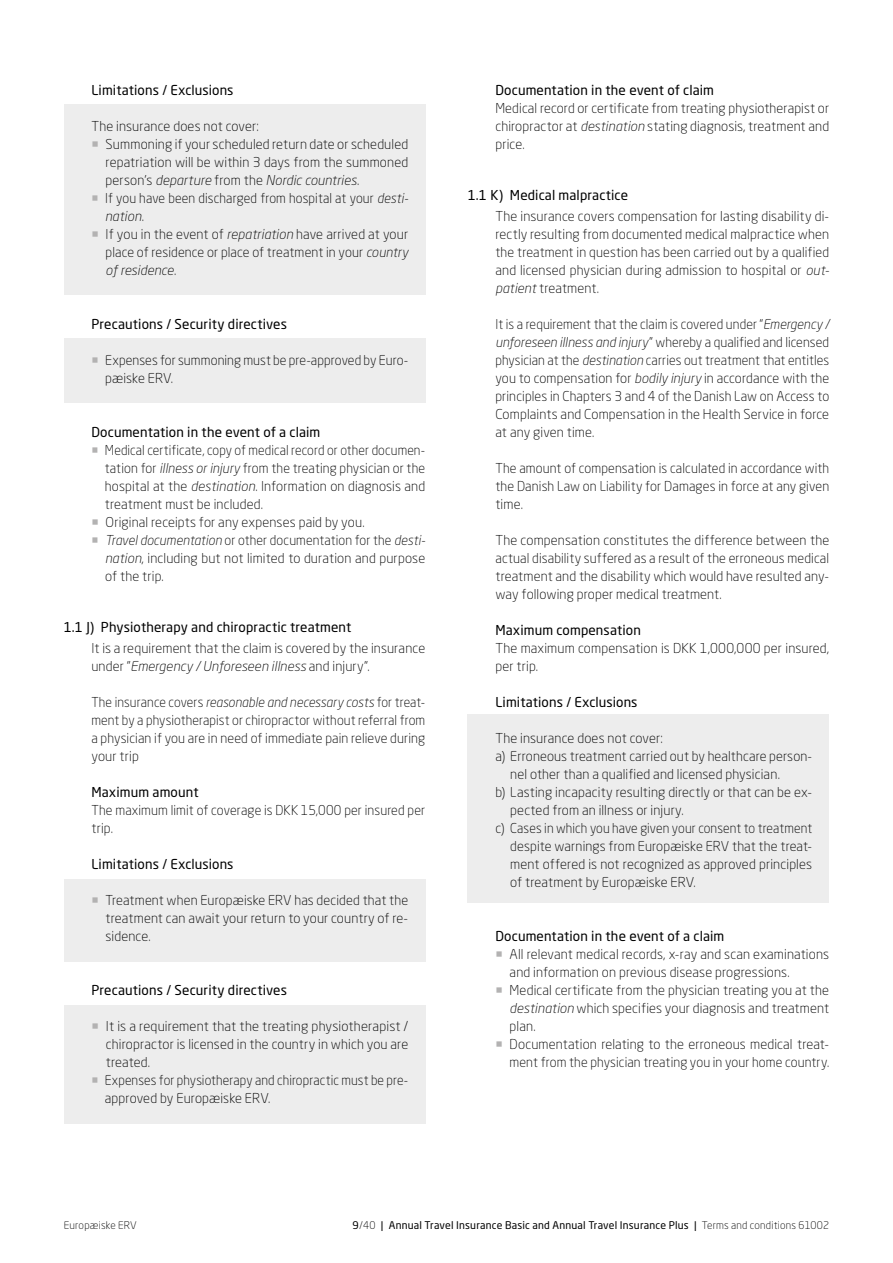
<style>
.page{position:relative;width:893px;height:1263px;background:#fff}
.page>*{position:absolute;margin:0;border:0;box-sizing:border-box;transform-origin:0 0}
.t1{font:300 13.5px/18px "Neo Sans W1 G";letter-spacing:.01em;color:#000;text-align:justify}
.t2{font:300 13.5px/18px "Neo Sans W1 G";letter-spacing:.01em;color:#000;text-align:justify;scale:.96 1}
.t3{font:300 13.5px/18px "Neo Sans W1 G";letter-spacing:.01em;color:#000;text-align:justify;scale:.95 1}
.t4{font:13.5px "Neo Sans W1 G";letter-spacing:.005em;color:#000}
.t5{font:italic 300 13.5px "Neo Sans Pro";letter-spacing:.01em;color:#000}
.t6{font:10.5px "Neo Sans W1 G";letter-spacing:.015em;color:#000}
.t7{font:300 10.5px "Neo Sans W1 G";letter-spacing:.02em;color:#000}
.s1{color:#b3b2b2}
.s2{font-family:"Neo Sans W1 G";font-style:normal}
.s3{font-family:"Neo Sans Pro";font-style:italic}
.s4{font-weight:300}
</style>
<div class="page">
<div style="left:468px;top:715px;width:361px;height:188px;background:#ededed"></div>
<div style="left:64px;top:105px;width:361px;height:190px;background:#ededed"></div>
<div style="left:64px;top:339px;width:361px;height:64px;background:#ededed"></div>
<div style="left:64px;top:879px;width:361px;height:82px;background:#ededed"></div>
<div style="left:64px;top:1005px;width:361px;height:118px;background:#ededed"></div>
<p class="t4" style="left:91px;top:82px;width:144px">Limitations / Exclusions</p>
<p class="t1" style="left:91px;top:117px;width:169px">The insurance does not cover:</p>
<p class="t1" style="left:91px;top:135px;width:318px;text-align:right"><span class="s1">○</span> Summoning if your scheduled return date or scheduled repatriation will be within 3 days from the summoned</p>
<p class="t5" style="left:106px;top:172px;width:255px"><span class="s2">person’s</span> departure <span class="s2">from the</span> Nordic countries<span class="s2">.</span></p>
<p class="t2" style="left:91px;top:189px;width:331px"><span class="s1">○</span> If you have been discharged from hospital at your <span class="s3">desti-</span></p>
<p class="t5" style="left:105px;top:208px;width:40px">nation<span class="s2">.</span></p>
<p class="t1" style="left:91px;top:225px;width:318px;text-align:right"><span class="s1">○</span> If you in the event of <span class="s3">repatriation</span> have arrived at your place of residence or place of treatment in your <span class="s3">country</span></p>
<p class="t5" style="left:106px;top:262px;width:72px">of residence<span class="s2">.</span></p>
<p class="t4" style="left:91px;top:316px;width:197px">Precautions / Security directives</p>
<p class="t1" style="left:105px;top:351px;width:305px;text-indent:-14px"><span class="s1">○</span> Expenses for summoning must be pre-approved by Euro&shy;pæiske ERV.</p>
<p class="t4" style="left:91px;top:424px;width:230px">Documentation in the event of a claim</p>
<p class="t3" style="left:105px;top:441px;width:339px;text-indent:-13px"><span class="s1">○</span> Medical certificate, copy of medical record or other documen&shy;tation for <span class="s3">illness or injury</span> from the treating physician or the hospital at the <span class="s3">destination</span>. Information on diagnosis and treatment must be included.</p>
<p class="t1" style="left:91px;top:513px;width:275px"><span class="s1">○</span> Original receipts for any expenses paid by you.</p>
<p class="t2" style="left:105px;top:531px;width:335px;text-indent:-14px"><span class="s1">○</span> <span class="s3">Travel documentation</span> or other documentation for the <span class="s3">desti&shy;nation</span>, including but not limited to duration and purpose of the trip.</p>
<p class="t4" style="left:64px;top:619px;width:289px">1.1 J) Physiotherapy and chiropractic treatment</p>
<p class="t1" style="left:91px;top:639px;width:335px">It is a requirement that the claim is covered by the insurance</p>
<p class="t5" style="left:91px;top:658px;width:280px"><span class="s2">under ”</span>Emergency / Unforeseen illness <span class="s2">and injury”.</span></p>
<p class="t3" style="left:91px;top:693px;width:353px">The insurance covers <span class="s3">reasonable and necessary costs</span> for treat&shy;ment by a physiotherapist or chiropractor without referral from a physician if you are in need of immediate pain relieve during your trip</p>
<p class="t4" style="left:91px;top:784px;width:109px">Maximum amount</p>
<p class="t1" style="left:91px;top:801px;width:335px">The maximum limit of coverage is DKK 15,000 per insured per trip.</p>
<p class="t4" style="left:91px;top:856px;width:144px">Limitations / Exclusions</p>
<p class="t1" style="left:106px;top:891px;width:304px;text-indent:-14px"><span class="s1">○</span> Treatment when Europæiske ERV has decided that the treatment can await your return to your country of re&shy;sidence.</p>
<p class="t4" style="left:91px;top:982px;width:197px">Precautions / Security directives</p>
<p class="t1" style="left:106px;top:1017px;width:304px;text-indent:-14px"><span class="s1">○</span> It is a requirement that the treating physiotherapist / chiropractor is licensed in the country in which you are treated.</p>
<p class="t3" style="left:105px;top:1071px;width:321px;text-indent:-13px"><span class="s1">○</span> Expenses for physiotherapy and chiropractic must be pre&shy;approved by Europæiske ERV.</p>
<p class="t4" style="left:495px;top:82px;width:220px">Documentation in the event of claim</p>
<p class="t1" style="left:495px;top:99px;width:335px">Medical record or certificate from treating physiotherapist or chiropractor at <span class="s3">destination</span> stating diagnosis, treatment and price.</p>
<p class="t4" style="left:468px;top:187px;width:162px">1.1 K) Medical malpractice</p>
<p class="t1" style="left:495px;top:207px;width:335px">The insurance covers compensation for lasting disability di&shy;rectly resulting from documented medical malpractice when the treatment in question has been carried out by a qualified and licensed physician during admission to hospital or <span class="s3">out&shy;patient</span> treatment.</p>
<p class="t2" style="left:495px;top:315px;width:349px">It is a requirement that the claim is covered under “<span class="s3">Emergency / unforeseen illness and injury</span>” whereby a qualified and licensed physician at the <span class="s3">destination</span> carries out treatment that entitles you to compensation for <span class="s3">bodily injury</span> in accordance with the principles in Chapters 3 and 4 of the Danish Law on Access to Complaints and Compensation in the Health Service in force at any given time.</p>
<p class="t1" style="left:495px;top:459px;width:335px">The amount of compensation is calculated in accordance with the Danish Law on Liability for Damages in force at any given time.</p>
<p class="t1" style="left:495px;top:531px;width:335px">The compensation constitutes the difference between the actual disability suffered as a result of the erroneous medical treatment and the disability which would have resulted any&shy;way following proper medical treatment.</p>
<p class="t4" style="left:495px;top:622px;width:147px">Maximum compensation</p>
<p class="t1" style="left:495px;top:639px;width:335px">The maximum compensation is DKK 1,000,000 per insured, per trip.</p>
<p class="t4" style="left:495px;top:694px;width:144px">Limitations / Exclusions</p>
<p class="t1" style="left:495px;top:729px;width:169px">The insurance does not cover:</p>
<p class="t1" style="left:495px;top:747px;width:318px">a) Erroneous treatment carried out by healthcare person-</p>
<p class="t1" style="left:510px;top:765px;width:271px">nel other than a qualified and licensed physician.</p>
<p class="t1" style="left:495px;top:783px;width:318px">b) Lasting incapacity resulting directly or that can be ex-</p>
<p class="t1" style="left:510px;top:801px;width:175px">pected from an illness or injury.</p>
<p class="t1" style="left:495px;top:819px;width:318px">c) Cases in which you have given your consent to treatment</p>
<p class="t1" style="left:510px;top:837px;width:303px">despite warnings from Europæiske ERV that the treat-</p>
<p class="t1" style="left:510px;top:855px;width:303px">ment offered is not recognized as approved principles</p>
<p class="t1" style="left:510px;top:873px;width:187px">of treatment by Europæiske ERV.</p>
<p class="t4" style="left:495px;top:928px;width:230px">Documentation in the event of a claim</p>
<p class="t1" style="left:510px;top:945px;width:321px;text-indent:-14px"><span class="s1">○</span> All relevant medical records, x-ray and scan examinations and information on previous disease progressions.</p>
<p class="t1" style="left:510px;top:981px;width:321px;text-indent:-14px"><span class="s1">○</span> Medical certificate from the physician treating you at the <span class="s3">destination</span> which specifies your diagnosis and treatment plan.</p>
<p class="t1" style="left:495px;top:1035px;width:335px;text-align:right"><span class="s1">○</span> Documentation relating to the erroneous medical treat&shy;ment from the physician treating you in your home country.</p>
<p class="t7" style="left:64px;top:1219px;width:75px">Europæiske ERV</p>
<p class="t6" style="left:353px;top:1219px;width:478px">9<span class="s4">/40</span> | Annual Travel Insurance Basic and Annual Travel Insurance Plus | <span class="s4">Terms and conditions 61002</span></p>
</div>
